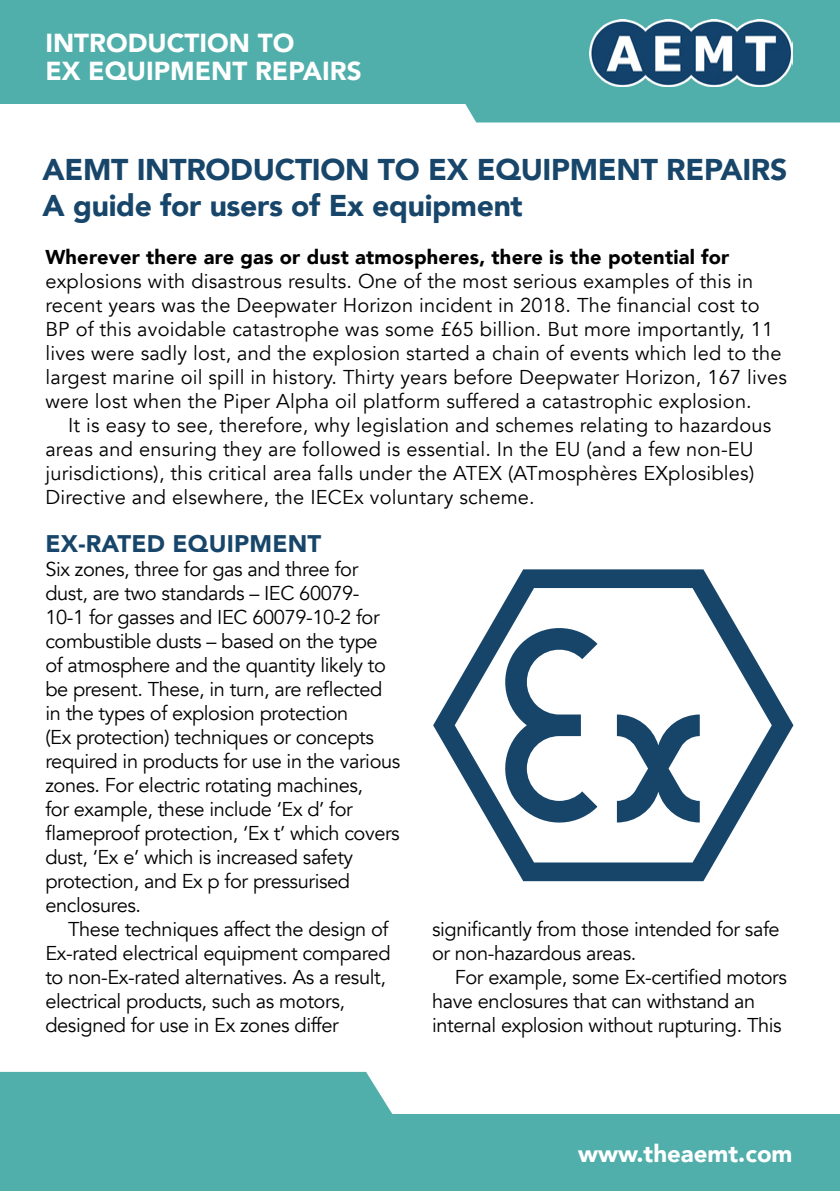
<style>
.page{position:relative;width:840px;height:1191px;background:#fff}
.page>*{position:absolute;margin:0;border:0;box-sizing:border-box;transform-origin:0 0}
.t1{font:900 30px/36px "Avenir";letter-spacing:-.01em;color:#17466a}
.t2{font:900 26px/28px "Avenir";color:#fff}
.t3{font:900 24px "Avenir";letter-spacing:.01em;color:#17466a}
.t4{font:900 24px "Avenir";color:#fff}
.t5{font:20px/24px "Avenir";letter-spacing:-.02em;color:#000}
.t6{font:20px/24px "Avenir";letter-spacing:.01em;color:#000}
.t7{font:900 20px "Avenir";letter-spacing:.01em;color:#000}
</style>
<div class="page">
<div style="left:0;top:0;width:839px;height:104px;background:#51afab"></div>
<svg style="left:465px;top:19px;width:374px;height:103px"></svg>
<img style="left:588px;top:20px;width:204px;height:67px">
<div style="left:0;top:1114px;width:839px;height:77px;background:#51afab"></div>
<div style="left:0;top:1071px;width:393px;height:43px;background:#51afab"></div>
<svg style="left:433px;top:569px;width:360px;height:312px"></svg>
<svg style="left:616px;top:714px;width:83px;height:108px"></svg>
<svg style="left:498px;top:623px;width:99px;height:206px"></svg>
<h2 class="t2" style="left:45px;top:29px;width:317px">INTRODUCTION TO<br>EX EQUIPMENT REPAIRS</h2>
<h1 class="t1" style="left:43px;top:151px;width:745px">AEMT INTRODUCTION TO EX EQUIPMENT REPAIRS<br>A guide for users of Ex equipment</h1>
<p class="t7" style="left:45px;top:240px;width:685px">Wherever there are gas or dust atmospheres, there is the potential for</p>
<p class="t6" style="left:45px;top:269px;width:742px">explosions with disastrous results. One of the most serious examples of this in recent years was the Deepwater Horizon incident in 2018. The financial cost to BP of this avoidable catastrophe was some £65 billion. But more importantly, 11 lives were sadly lost, and the explosion started a chain of events which led to the largest marine oil spill in history. Thirty years before Deepwater Horizon, 167 lives were lost when the Piper Alpha oil platform suffered a catastrophic explosion.</p>
<p class="t6" style="left:45px;top:413px;width:727px;text-indent:23px">It is easy to see, therefore, why legislation and schemes relating to hazardous areas and ensuring they are followed is essential. In the EU (and a few non-EU jurisdictions), this critical area falls under the ATEX (ATmosphères EXplosibles)<br>Directive and elsewhere, the IECEx voluntary scheme.</p>
<p class="t3" style="left:45px;top:523px;width:277px">EX-RATED EQUIPMENT</p>
<p class="t5" style="left:45px;top:557px;width:356px">Six zones, three for gas and three for dust, are two standards – IEC 60079- 10-1 for gasses and IEC 60079-10-2 for combustible dusts – based on the type<br>of atmosphere and the quantity likely to be present. These, in turn, are reflected in the types of explosion protection<br>(Ex protection) techniques or concepts required in products for use in the various zones. For electric rotating machines,<br>for example, these include ‘Ex d’ for flameproof protection, ‘Ex t’ which covers dust, ‘Ex e’ which is increased safety protection, and Ex p for pressurised enclosures.</p>
<p class="t5" style="left:45px;top:917px;width:346px;text-indent:23px">These techniques affect the design of Ex-rated electrical equipment compared to non-Ex-rated alternatives. As a result, electrical products, such as motors, designed for use in Ex zones differ</p>
<p class="t5" style="left:432px;top:917px;width:349px">significantly from those intended for safe or non-hazardous areas.</p>
<p class="t5" style="left:432px;top:965px;width:356px;text-indent:23px">For example, some Ex-certified motors have enclosures that can withstand an internal explosion without rupturing. This</p>
<p class="t4" style="left:578px;top:1132px;width:216px">www.theaemt.com</p>
</div>
